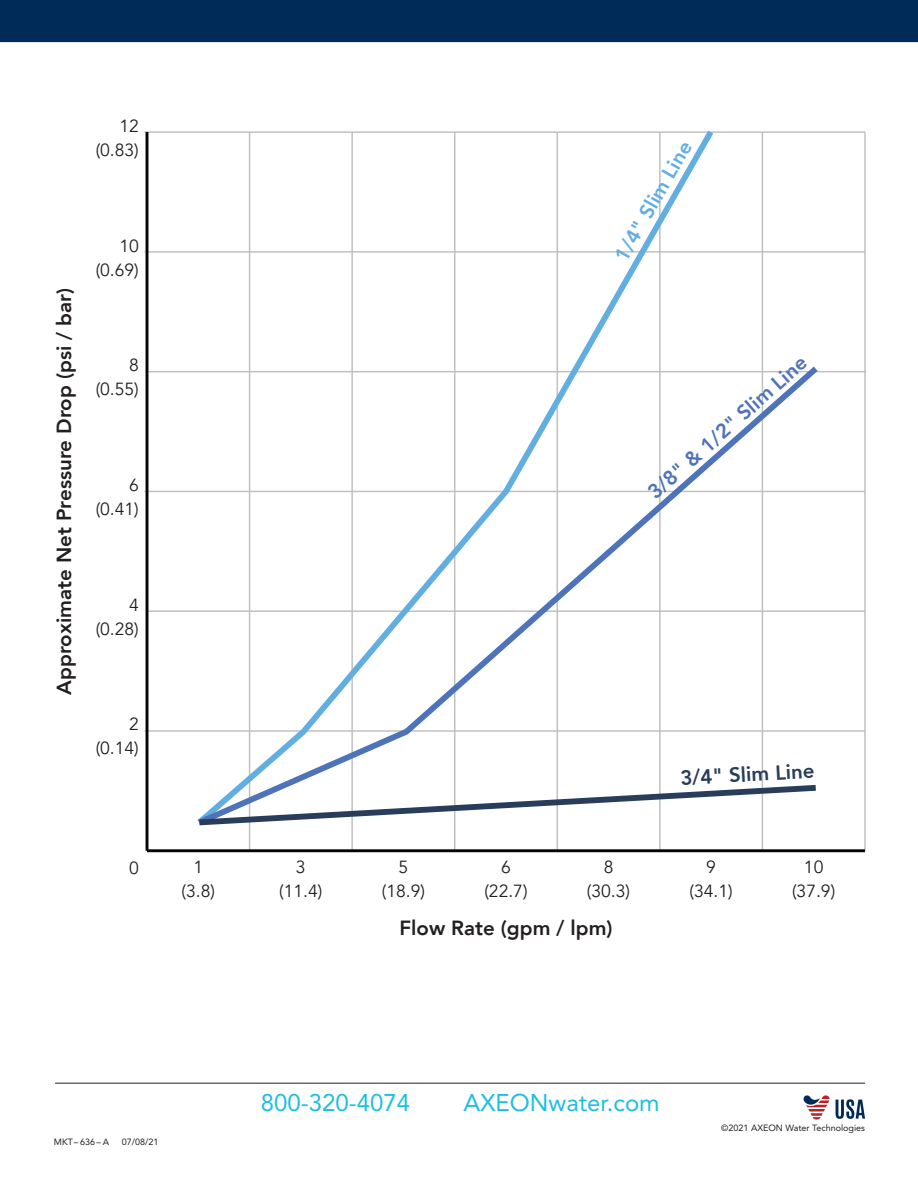
<style>
.page{position:relative;width:918px;height:1188px;background:#fff}
.page>*{position:absolute;margin:0;border:0;box-sizing:border-box;transform-origin:0 0}
.t1{font:24px "Avenir LT Std";color:#1cbfdf}
.t2{font:800 20.55px "Avenir";color:#231f20}
.t3{font:800 20.55px "Avenir";color:#283d5b}
.t4{font:800 20.4px "Avenir";color:#231f20}
.t5{font:800 20.4px "Avenir";color:#4e73b9}
.t6{font:800 20.4px "Avenir";color:#62aee0}
.t7{font:17.55px/23.9px "Avenir";color:#231f20;text-align:center}
.t8{font:9px "Avenir LT Std";color:#231f20}
</style>
<div class="page">
<hr style="left:55px;top:1083px;width:810px;height:1px;background:#231f20">
<svg style="left:836px;top:1099px;width:29px;height:20px"></svg>
<svg style="left:803px;top:1095px;width:27px;height:25px"></svg>
<hr style="left:145px;top:131px;width:720px;height:2px;background:#bfbfc0">
<hr style="left:145px;top:251px;width:720px;height:2px;background:#bfbfc0">
<hr style="left:146px;top:371px;width:720px;height:1px;background:#bfbfc0">
<hr style="left:145px;top:491px;width:720px;height:1px;background:#bfbfc0">
<hr style="left:147px;top:610px;width:718px;height:2px;background:#bfbfc0">
<hr style="left:145px;top:730px;width:720px;height:2px;background:#bfbfc0">
<hr style="left:249px;top:132px;width:1px;height:719px;background:#bfbfc0">
<hr style="left:351px;top:132px;width:2px;height:719px;background:#bfbfc0">
<hr style="left:454px;top:132px;width:1px;height:719px;background:#bfbfc0">
<hr style="left:557px;top:132px;width:1px;height:719px;background:#bfbfc0">
<hr style="left:659px;top:132px;width:2px;height:719px;background:#bfbfc0">
<hr style="left:762px;top:132px;width:1px;height:719px;background:#bfbfc0">
<hr style="left:864px;top:132px;width:2px;height:719px;background:#bfbfc0">
<hr style="left:147px;top:849px;width:718px;height:3px;background:#040503">
<hr style="left:146px;top:132px;width:2px;height:719px;background:#040503">
<svg style="left:191px;top:130px;width:528px;height:701px"></svg>
<svg style="left:192px;top:360px;width:632px;height:470px"></svg>
<svg style="left:193px;top:782px;width:629px;height:47px"></svg>
<div style="left:0;top:0;width:918px;height:42px;background:#002b58"></div>
<p class="t7" style="left:96px;top:114px;width:45px;text-align:right">12 (0.83)</p>
<p class="t4" style="left:48px;top:695px;width:409px;rotate:-90deg">Approximate Net Pressure Drop (psi / bar)</p>
<p class="t7" style="left:96px;top:234px;width:45px;text-align:right">10 (0.69)</p>
<p class="t7" style="left:96px;top:354px;width:45px;text-align:right">8 (0.55)</p>
<p class="t7" style="left:96px;top:473px;width:45px;text-align:right">6 (0.41)</p>
<p class="t7" style="left:96px;top:593px;width:45px;text-align:right">4 (0.28)</p>
<p class="t7" style="left:96px;top:713px;width:45px;text-align:right">2 (0.14)</p>
<p class="t7" style="left:129px;top:856px;width:11px">0</p>
<p class="t6" style="left:606px;top:251px;width:136px;rotate:-60deg">1/4" Slim Line</p>
<p class="t5" style="left:641px;top:484px;width:206px;rotate:-42deg">3/8" &amp; 1/2" Slim Line</p>
<p class="t3" style="left:680px;top:762px;width:136px;rotate:-3deg">3/4" Slim Line</p>
<p class="t7" style="left:182px;top:855px;width:35px">1 (3.8)</p>
<p class="t7" style="left:279px;top:855px;width:45px">3 (11.4)</p>
<p class="t7" style="left:382px;top:855px;width:45px">5 (18.9)</p>
<p class="t7" style="left:484px;top:855px;width:45px">6 (22.7)</p>
<p class="t7" style="left:587px;top:855px;width:45px">8 (30.3)</p>
<p class="t7" style="left:690px;top:855px;width:45px">9 (34.1)</p>
<p class="t7" style="left:792px;top:855px;width:45px">10 (37.9)</p>
<p class="t2" style="left:400px;top:912px;width:214px">Flow Rate (gpm / lpm)</p>
<p class="t8" style="left:54px;top:1136px;width:57px">MKT– 636– A</p>
<p class="t8" style="left:122px;top:1136px;width:38px">07/08/21</p>
<h1 class="t1" style="left:261px;top:1089px;width:151px">800-320-4074</h1>
<h1 class="t1" style="left:464px;top:1089px;width:198px">AXEONwater.com</h1>
<p class="t8" style="left:721px;top:1123px;width:145px">©2021 AXEON Water Technologies</p>
</div>
